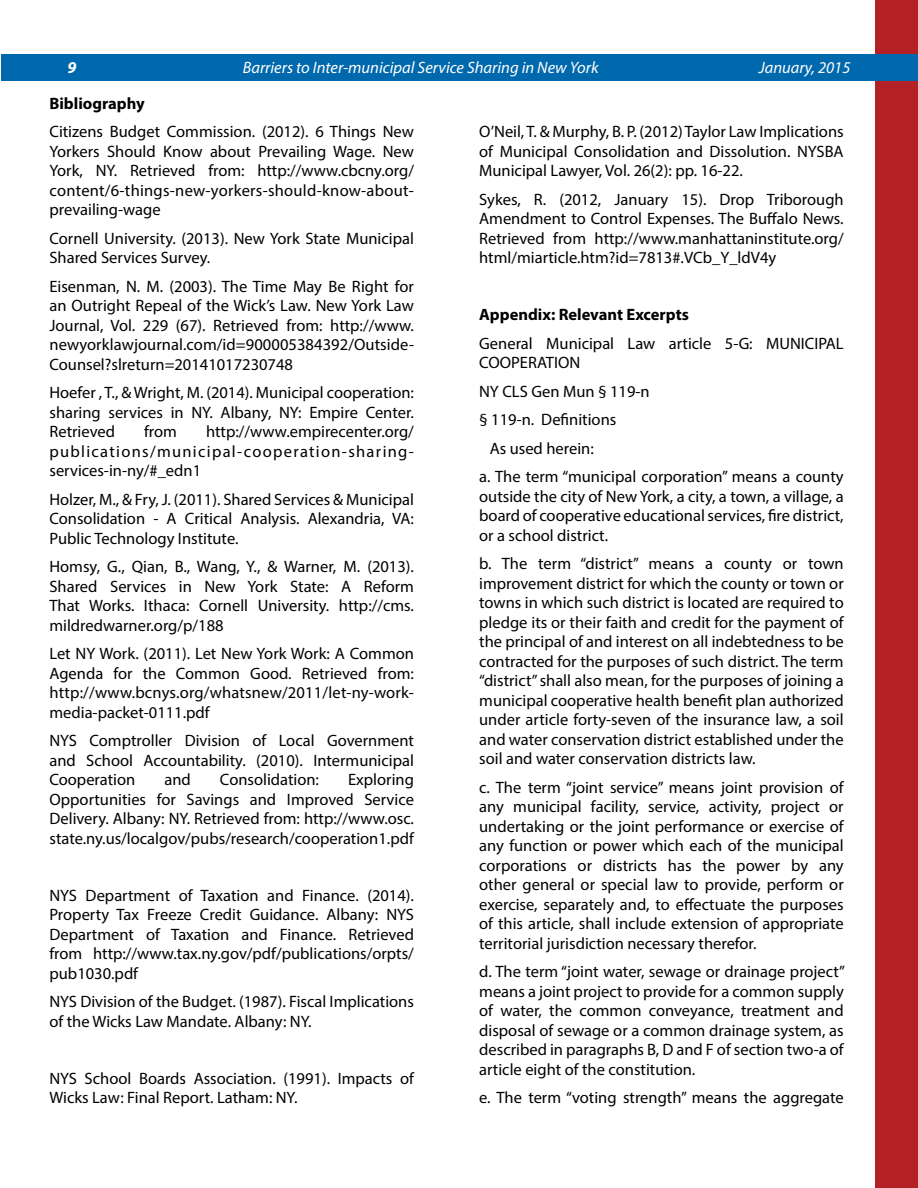
<style>
.page{position:relative;width:918px;height:1188px;background:#fff}
.page>*{position:absolute;margin:0;border:0;box-sizing:border-box;transform-origin:0 0}
.t1{font:16.5px/19.5px "Myriad Pro";color:#000;text-align:justify}
.t2{font:italic 16.5px "Myriad Pro";color:#fff}
.t3{font:700 16.5px "Myriad Pro";color:#000}
.t4{font:italic 700 16.5px "Myriad Pro";color:#fff}
</style>
<div class="page">
<div style="left:876px;top:0;width:42px;height:1188px;background:#b32025"></div>
<div style="left:1px;top:54px;width:917px;height:27px;background:#0068ac"></div>
<p class="t2" style="left:243px;top:57px;width:357px">Barriers to Inter-municipal Service Sharing in New York</p>
<p class="t2" style="left:759px;top:57px;width:93px">January, 2015</p>
<p class="t4" style="left:68px;top:57px;width:10px">9</p>
<p class="t3" style="left:49px;top:92px;width:97px">Bibliography</p>
<p class="t1" style="left:49px;top:122px;width:366px">Citizens Budget Commission. (2012). 6 Things New Yorkers Should Know about Prevailing Wage. New York, NY. Retrieved from: http://www.cbcny.org/ content/6-things-new-yorkers-should-know-about&shy;prevailing-wage</p>
<p class="t1" style="left:49px;top:228px;width:366px">Cornell University. (2013). New York State Municipal<br>Shared Services Survey.</p>
<p class="t1" style="left:49px;top:276px;width:366px">Eisenman, N. M. (2003). The Time May Be Right for an Outright Repeal of the Wick’s Law. New York Law Journal, Vol. 229 (67). Retrieved from: http://www. newyorklawjournal.com/id=900005384392/Outside-Counsel?slreturn=20141017230748</p>
<p class="t1" style="left:49px;top:383px;width:366px">Hoefer , T., &amp; Wright, M. (2014). Municipal cooperation: sharing services in NY. Albany, NY: Empire Center.<br>Retrieved</p>
<p class="t1" style="left:479px;top:122px;width:366px">O’Neil, T. &amp; Murphy, B. P. (2012) Taylor Law Implications of Municipal Consolidation and Dissolution. NYSBA Municipal Lawyer, Vol. 26(2): pp. 16-22.</p>
<p class="t1" style="left:479px;top:189px;width:366px">Sykes, R. (2012, January 15). Drop Triborough Amendment to Control Expenses. The Buffalo News.<br>Retrieved from http://www.manhattaninstitute.org/ html/miarticle.htm?id=7813#.VCb_Y_ldV4y</p>
<p class="t3" style="left:479px;top:304px;width:211px">Appendix: Relevant Excerpts</p>
<p class="t1" style="left:479px;top:333px;width:366px">General Municipal Law article 5-G: MUNICIPAL<br>COOPERATION</p>
<p class="t1" style="left:479px;top:381px;width:172px">NY CLS Gen Mun § 119-n</p>
<p class="t1" style="left:479px;top:410px;width:139px">§ 119-n. Definitions</p>
<p class="t1" style="left:490px;top:438px;width:106px">As used herein:</p>
<p class="t1" style="left:479px;top:467px;width:366px">a. The term “municipal corporation” means a county</p>
<p class="t1" style="left:479px;top:486px;width:366px">outside the city of New York, a city, a town, a village, a board of cooperative educational services, fire district, or a school district.</p>
<p class="t1" style="left:479px;top:554px;width:366px">b. The term “district” means a county or town improvement district for which the county or town or towns in which such district is located are required to pledge its or their faith and credit for the payment of the principal of and interest on all indebtedness to be contracted for the purposes of such district. The term “district” shall also mean, for the purposes of joining a municipal cooperative health benefit plan authorized under article forty-seven of the insurance law, a soil and water conservation district established under the soil and water conservation districts law.</p>
<p class="t1" style="left:479px;top:777px;width:366px">c. The term “joint service” means joint provision of any municipal facility, service, activity, project or undertaking or the joint performance or exercise of any function or power which each of the municipal corporations or districts has the power by any other general or special law to provide, perform or exercise, separately and, to effectuate the purposes of this article, shall include extension of appropriate territorial jurisdiction necessary therefor.</p>
<p class="t1" style="left:479px;top:962px;width:367px">d. The term “joint water, sewage or drainage project” means a joint project to provide for a common supply of water, the common conveyance, treatment and disposal of sewage or a common drainage system, as described in paragraphs B, D and F of section two-a of article eight of the constitution.</p>
<p class="t1" style="left:479px;top:1088px;width:366px">e. The term “voting strength” means the aggregate</p>
<p class="t1" style="left:144px;top:422px;width:34px">from</p>
<p class="t1" style="left:49px;top:422px;width:366px;text-indent:157px">http://www.empirecenter.org/ publications/municipal-cooperation-sharing&shy;services-in-ny/#_edn1</p>
<p class="t1" style="left:49px;top:489px;width:366px">Holzer, M., &amp; Fry, J. (2011). Shared Services &amp; Municipal Consolidation - A Critical Analysis. Alexandria, VA:<br>Public Technology Institute.</p>
<p class="t1" style="left:49px;top:557px;width:366px">Homsy, G., Qian, B., Wang, Y., &amp; Warner, M. (2013).<br>Shared Services in New York State: A Reform That Works. Ithaca: Cornell University. http://cms. mildredwarner.org/p/188</p>
<p class="t1" style="left:49px;top:644px;width:366px">Let NY Work. (2011). Let New York Work: A Common Agenda for the Common Good. Retrieved from: http://www.bcnys.org/whatsnew/2011/let-ny-work&shy;media-packet-0111.pdf</p>
<p class="t1" style="left:49px;top:731px;width:366px">NYS Comptroller Division of Local Government and School Accountability. (2010). Intermunicipal Cooperation</p>
<p class="t1" style="left:49px;top:770px;width:366px;text-indent:299px">Exploring Opportunities for Savings and Improved Service Delivery. Albany: NY. Retrieved from: http://www.osc. state.ny.us/localgov/pubs/research/cooperation1.pdf</p>
<p class="t1" style="left:164px;top:770px;width:28px">and</p>
<p class="t1" style="left:220px;top:770px;width:101px">Consolidation:</p>
<p class="t1" style="left:49px;top:885px;width:366px">NYS Department of Taxation and Finance. (2014).<br>Property Tax Freeze Credit Guidance. Albany: NYS Department of Taxation and Finance. Retrieved from http://www.tax.ny.gov/pdf/publications/orpts/ pub1030.pdf</p>
<p class="t1" style="left:49px;top:992px;width:366px">NYS Division of the Budget. (1987). Fiscal Implications of the Wicks Law Mandate. Albany: NY.</p>
<p class="t1" style="left:49px;top:1068px;width:366px">NYS School Boards Association. (1991). Impacts of<br>Wicks Law: Final Report. Latham: NY.</p>
</div>
